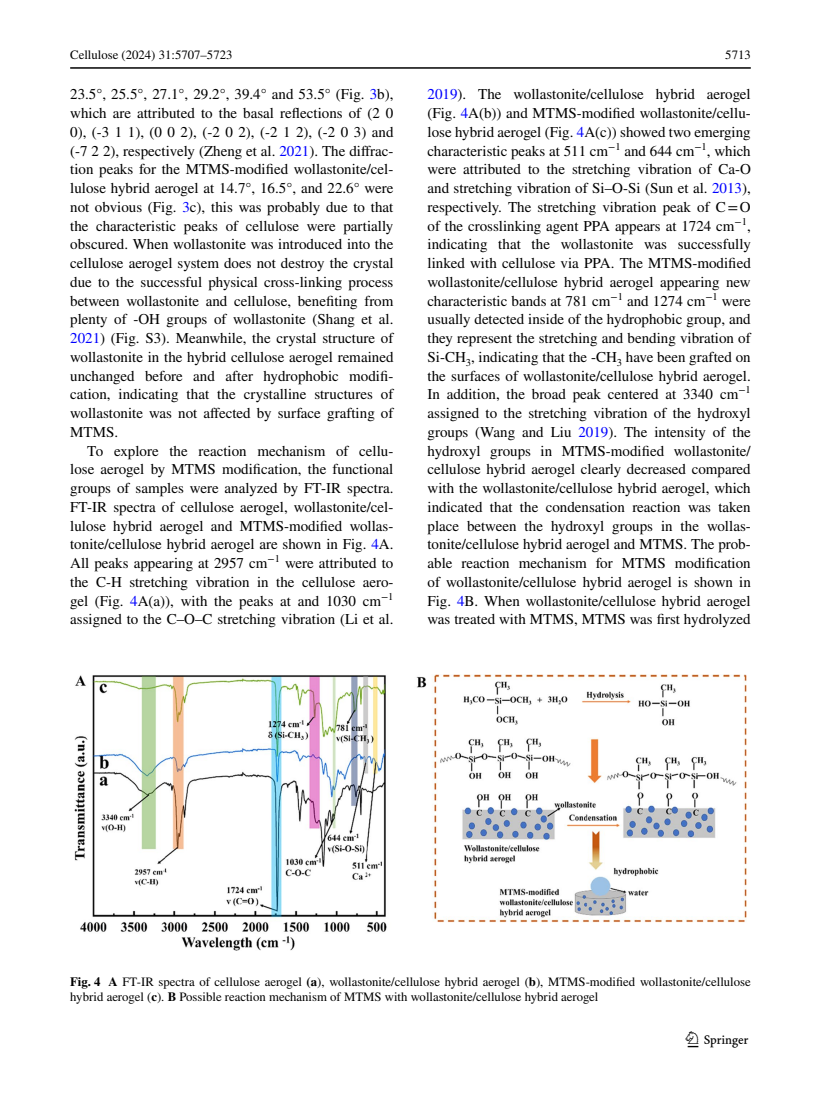
<style>
.page{position:relative;width:821px;height:1106px;background:#fff}
.page>*{position:absolute;margin:0;border:0;box-sizing:border-box;transform-origin:0 0}
.t1{font:22.5px "Springnew Regular 3";color:#000}
.t2{font:15px/18.8px "STIX";color:#000;text-align:justify}
.t3{font:12.75px/15px "STIX";color:#000}
.s1{color:#00f}
.s2{font-weight:700}
</style>
<div class="page">
<hr style="left:70px;top:67px;width:680px;height:2px;background:#000">
<img style="left:74px;top:674px;width:672px;height:276px">
<p class="t3" style="left:70px;top:48px;width:164px">Cellulose (2024) 31:5707–5723</p>
<p class="t3" style="left:725px;top:49px;width:27px">5713</p>
<p class="t2" style="left:70px;top:86px;width:325px">23.5°, 25.5°, 27.1°, 29.2°, 39.4° and 53.5° (Fig. <span class="s1">3</span>b), which are attributed to the basal reflections of (2 0<br>0), (-3 1 1), (0 0 2), (-2 0 2), (-2 1 2), (-2 0 3) and (-7 2 2), respectively (Zheng et al. <span class="s1">2021</span>). The diffrac&shy;tion peaks for the MTMS-modified wollastonite/cel&shy;lulose hybrid aerogel at 14.7°, 16.5°, and 22.6° were not obvious (Fig. <span class="s1">3</span>c), this was probably due to that the characteristic peaks of cellulose were partially obscured. When wollastonite was introduced into the cellulose aerogel system does not destroy the crystal due to the successful physical cross-linking process between wollastonite and cellulose, benefiting from plenty of -OH groups of wollastonite (Shang et al.<br><span class="s1">2021</span>) (Fig. S3). Meanwhile, the crystal structure of wollastonite in the hybrid cellulose aerogel remained unchanged before and after hydrophobic modifi&shy;cation, indicating that the crystalline structures of wollastonite was not affected by surface grafting of MTMS.</p>
<p class="t2" style="left:70px;top:442px;width:325px;text-indent:17px">To explore the reaction mechanism of cellu&shy;lose aerogel by MTMS modification, the functional groups of samples were analyzed by FT-IR spectra.<br>FT-IR spectra of cellulose aerogel, wollastonite/cel&shy;lulose hybrid aerogel and MTMS-modified wollas&shy;tonite/cellulose hybrid aerogel are shown in Fig. <span class="s1">4</span>A.<br>All peaks appearing at 2957 cm<sup>−1</sup> were attributed to the C-H stretching vibration in the cellulose aero&shy;gel (Fig. <span class="s1">4</span>A(a)), with the peaks at and 1030 cm<sup>−1 </sup>assigned to the C–O–C stretching vibration (Li et al.</p>
<p class="t2" style="left:427px;top:86px;width:325px"><span class="s1">2019</span>). The wollastonite/cellulose hybrid aerogel (Fig. <span class="s1">4</span>A(b)) and MTMS-modified wollastonite/cellu&shy;lose hybrid aerogel (Fig. <span class="s1">4</span>A(c)) showed two emerging characteristic peaks at 511 cm<sup>−1</sup> and 644 cm<sup>−1</sup>, which were attributed to the stretching vibration of Ca-O and stretching vibration of Si–O-Si (Sun et al. <span class="s1">2013</span>), respectively. The stretching vibration peak of C=O of the crosslinking agent PPA appears at 1724 cm<sup>−1</sup>, indicating that the wollastonite was successfully linked with cellulose via PPA. The MTMS-modified wollastonite/cellulose hybrid aerogel appearing new characteristic bands at 781 cm<sup>−1</sup> and 1274 cm<sup>−1</sup> were usually detected inside of the hydrophobic group, and they represent the stretching and bending vibration of Si-CH<sub>3</sub>, indicating that the -CH<sub>3</sub> have been grafted on the surfaces of wollastonite/cellulose hybrid aerogel.<br>In addition, the broad peak centered at 3340 cm<sup>−1 </sup>assigned to the stretching vibration of the hydroxyl groups (Wang and Liu <span class="s1">2019</span>). The intensity of the hydroxyl groups in MTMS-modified wollastonite/ cellulose hybrid aerogel clearly decreased compared with the wollastonite/cellulose hybrid aerogel, which indicated that the condensation reaction was taken place between the hydroxyl groups in the wollas&shy;tonite/cellulose hybrid aerogel and MTMS. The prob&shy;able reaction mechanism for MTMS modification of wollastonite/cellulose hybrid aerogel is shown in Fig. <span class="s1">4</span>B. When wollastonite/cellulose hybrid aerogel was treated with MTMS, MTMS was first hydrolyzed</p>
<p class="t3" style="left:70px;top:974px;width:682px"><span class="s2">Fig. 4 A</span> FT-IR spectra of cellulose aerogel <span class="s2">(a</span>), wollastonite/cellulose hybrid aerogel (<span class="s2">b</span>), MTMS-modified wollastonite/cellulose hybrid aerogel (<span class="s2">c</span>). <span class="s2">B</span> Possible reaction mechanism of MTMS with wollastonite/cellulose hybrid aerogel</p>
<h1 class="t1" style="left:687px;top:1031px;width:62px">1 3</h1>
</div>
